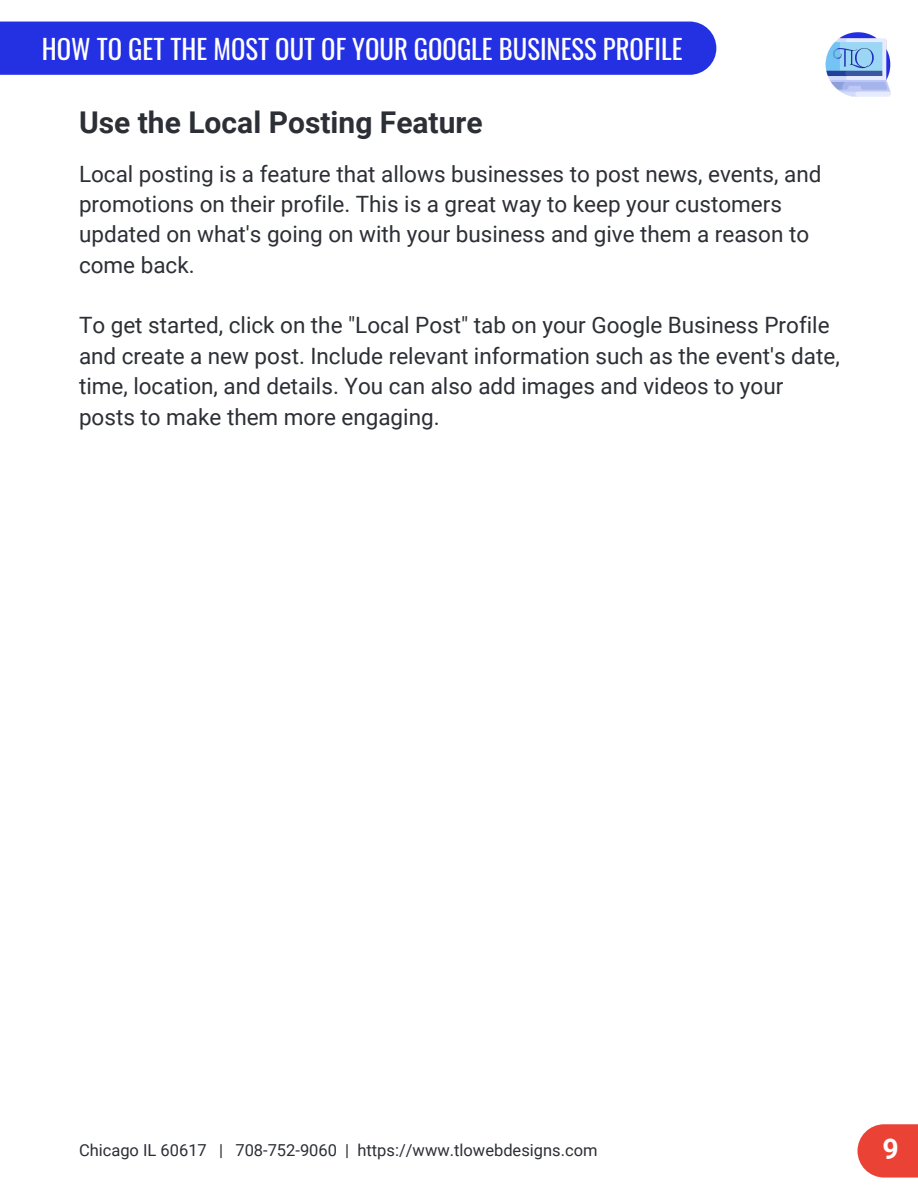
<style>
.page{position:relative;width:918px;height:1188px;background:#fff}
.page>*{position:absolute;margin:0;border:0;box-sizing:border-box;transform-origin:0 0}
.t1{font:700 30px "Roboto";color:#2c2f35}
.t2{font:700 28.5px "Roboto";color:#fff}
.t3{font:26.7px "Oswald";color:#fff}
.t4{font:22.5px/30.3px "Roboto";color:#2c2f35}
.t5{font:16.5px "Roboto";color:#2c2f35}
</style>
<div class="page">
<div style="left:0;top:22px;width:716px;height:53px;background:#2431e3"></div>
<div style="left:857px;top:1124px;width:61px;height:54px;background:#ea4335"></div>
<img style="left:825px;top:32px;width:66px;height:65px">
<p class="t3" style="left:42px;top:28px;width:642px">HOW TO GET THE MOST OUT OF YOUR GOOGLE BUSINESS PROFILE</p>
<h3 class="t1" style="left:79px;top:106px;width:405px">Use the Local Posting Feature</h3>
<p class="t4" style="left:79px;top:159px;width:744px">Local posting is a feature that allows businesses to post news, events, and promotions on their profile. This is a great way to keep your customers updated on what's going on with your business and give them a reason to come back.</p>
<p class="t4" style="left:79px;top:311px;width:762px">To get started, click on the "Local Post" tab on your Google Business Profile and create a new post. Include relevant information such as the event's date, time, location, and details. You can also add images and videos to your posts to make them more engaging.</p>
<h2 class="t5" style="left:79px;top:1141px;width:520px">Chicago IL 60617 | 708-752-9060 | https://www.tlowebdesigns.com</h2>
<p class="t2" style="left:883px;top:1132px;width:18px">9</p>
</div>
